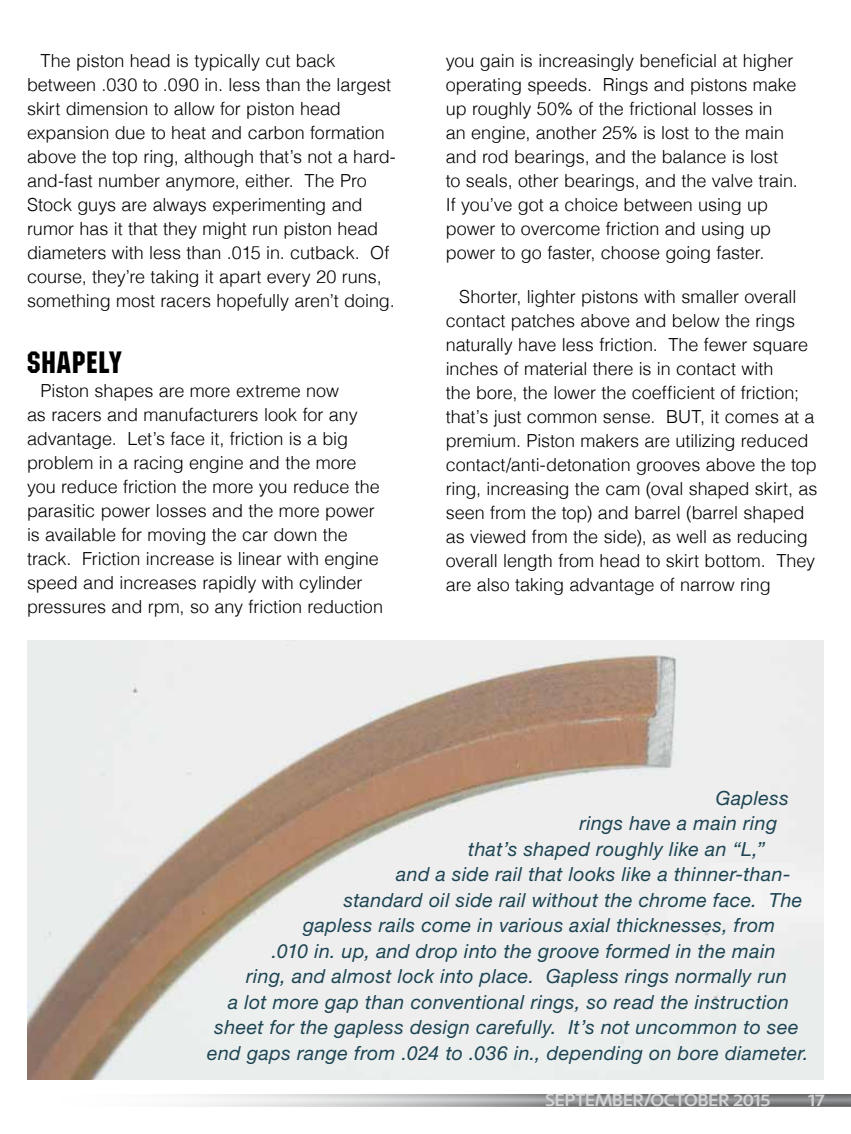
<style>
.page{position:relative;width:851px;height:1134px;background:#fff}
.page>*{position:absolute;margin:0;border:0;box-sizing:border-box;transform-origin:0 0}
.t1{font:30px "Machine TT";letter-spacing:.045em;color:#000}
.t2{font:italic 19.5px "Helvetica Neue";letter-spacing:.02em;color:#1d4453}
.t3{font:300 18px/24px "Helvetica";letter-spacing:-.005em;color:#000}
.t4{font:700 16.5px "Machinato";letter-spacing:-.01em;color:#d1d3d4;scale:1.1 1}
</style>
<div class="page">
<div style="left:26px;top:1093px;width:824px;height:15px;background:#000;opacity:.5"></div>
<img style="left:27px;top:640px;width:797px;height:440px">
<p class="t3" style="left:27px;top:48px;width:370px;text-indent:14px">The piston head is typically cut back between .030 to .090 in. less than the largest skirt dimension to allow for piston head expansion due to heat and carbon formation above the top ring, although that’s not a hard&shy;and-fast number anymore, either. The Pro Stock guys are always experimenting and rumor has it that they might run piston head diameters with less than .015 in. cutback. Of course, they’re taking it apart every 20 runs, something most racers hopefully aren’t doing.</p>
<h1 class="t1" style="left:27px;top:344px;width:96px">Shapely</h1>
<p class="t3" style="left:27px;top:378px;width:357px;text-indent:14px">Piston shapes are more extreme now<br>as racers and manufacturers look for any advantage. Let’s face it, friction is a big problem in a racing engine and the more you reduce friction the more you reduce the parasitic power losses and the more power is available for moving the car down the track. Friction increase is linear with engine speed and increases rapidly with cylinder pressures and rpm, so any friction reduction</p>
<p class="t3" style="left:446px;top:48px;width:354px">you gain is increasingly beneficial at higher operating speeds. Rings and pistons make up roughly 50% of the frictional losses in<br>an engine, another 25% is lost to the main and rod bearings, and the balance is lost<br>to seals, other bearings, and the valve train.<br>If you’ve got a choice between using up power to overcome friction and using up power to go faster, choose going faster.</p>
<p class="t3" style="left:446px;top:285px;width:373px;text-indent:14px">Shorter, lighter pistons with smaller overall contact patches above and below the rings naturally have less friction. The fewer square inches of material there is in contact with<br>the bore, the lower the coefficient of friction; that’s just common sense. BUT, it comes at a premium. Piston makers are utilizing reduced contact/anti-detonation grooves above the top ring, increasing the cam (oval shaped skirt, as seen from the top) and barrel (barrel shaped as viewed from the side), as well as reducing overall length from head to skirt bottom. They are also taking advantage of narrow ring</p>
<p class="t2" style="left:716px;top:786px;width:74px">Gapless</p>
<p class="t2" style="left:579px;top:811px;width:199px">rings have a main ring</p>
<p class="t2" style="left:468px;top:837px;width:298px">that’s shaped roughly like an “L,”</p>
<p class="t2" style="left:396px;top:863px;width:396px">and a side rail that looks like a thinner-than-</p>
<p class="t2" style="left:344px;top:888px;width:460px">standard oil side rail without the chrome face. The</p>
<p class="t2" style="left:303px;top:914px;width:473px">gapless rails come in various axial thicknesses, from</p>
<p class="t2" style="left:272px;top:939px;width:505px">.010 in. up, and drop into the groove formed in the main</p>
<p class="t2" style="left:246px;top:965px;width:542px">ring, and almost lock into place. Gapless rings normally run</p>
<p class="t2" style="left:228px;top:990px;width:562px">a lot more gap than conventional rings, so read the instruction</p>
<p class="t2" style="left:215px;top:1016px;width:585px">sheet for the gapless design carefully. It’s not uncommon to see</p>
<p class="t2" style="left:207px;top:1041px;width:603px">end gaps range from .024 to .036 in., depending on bore diameter.</p>
<p class="t4" style="left:545px;top:1089px;width:206px">SEPTEMBER/OCTOBER 2015</p>
<p class="t4" style="left:807px;top:1089px;width:16px">17</p>
</div>
